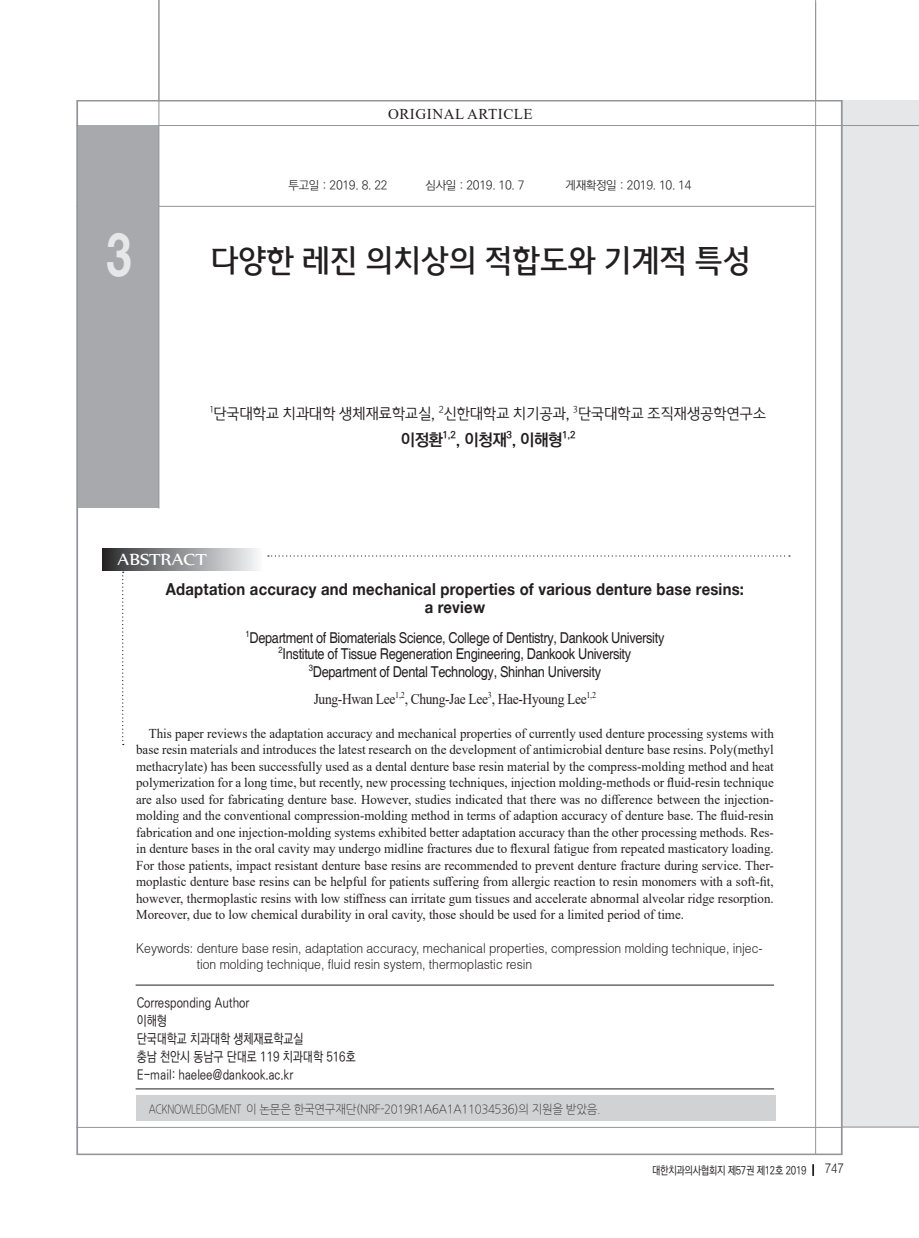
<style>
.page{position:relative;width:919px;height:1238px;background:#fff}
.page>*{position:absolute;margin:0;border:0;box-sizing:border-box;transform-origin:0 0}
.t1{font:700 60px "Helvetica 75";color:#e6e7e9;scale:.75 1}
.제목{font:500 31.5px "Auction Gothic";letter-spacing:-.025em;color:#231f20;scale:.95 1}
.t2{font:19.5px "Nyala";color:#fff;scale:1.1 1}
.초록제목{font:700 16.5px "Helvetica 75";letter-spacing:.015em;color:#231f20;scale:.9 1}
.이름_국문{font:16.5px "Ko Pub World Dotum PB";letter-spacing:-.025em;color:#231f20}
.초록-학교_교실{font:15px "Helvetica";letter-spacing:-.025em;color:#231f20;scale:.85 1}
.초록-이름{font:15px "Times New Roman";letter-spacing:-.025em;color:#231f20;scale:.9 1}
.학교_교실{font:300 15px "Auction Gothic";letter-spacing:-.025em;color:#231f20;scale:.95 1}
.초록-이름-2{font:15px "Times New Roman";letter-spacing:.035em;color:#231f20}
.초록-본문{font:13.5px/16.5px "Times New Roman";color:#231f20;text-align:justify;scale:.96 1}
.키워드{font:300 13.5px/16.5px "Helvetica";color:#231f20;scale:.9 1}
.t3{font:13.5px/18px "Ko Pub World Dotum PM";color:#231f20;scale:.85 1}
.키워드-2{font:300 13.5px "Helvetica";color:#231f20;scale:.85 1}
.t4{font:12px "Nanum Gothic OTF Light";letter-spacing:-.025em;color:#231f20;scale:.8 1}
.t5{font:12px "Ko Pub World Dotum PL";letter-spacing:-.025em;color:#231f20}
.t6{font:11.25px "Ko Pub World Dotum PM";letter-spacing:-.025em;color:#231f20;scale:.85 1}
</style>
<div class="page">
<div style="left:815px;top:100px;width:103px;height:1026px;background:#e6e7e9"></div>
<hr style="left:815px;top:0;width:1px;height:1154px;background:#939598">
<hr style="left:77px;top:125px;width:841px;height:1px;background:#939598">
<hr style="left:77px;top:1126px;width:841px;height:1px;background:#939598">
<svg style="left:812px;top:1164px;width:2px;height:11px"></svg>
<div style="left:77px;top:100px;width:765px;height:1054px;background:#fff;border:2px solid #939598"></div>
<hr style="left:815px;top:2px;width:1px;height:1152px;background:#939598">
<hr style="left:77px;top:125px;width:765px;height:1px;background:#939598">
<hr style="left:77px;top:1127px;width:765px;height:1px;background:#939598">
<hr style="left:77px;top:206px;width:737px;height:1px;background:#939598">
<div style="left:78px;top:125px;width:81px;height:383px;background:#a8a9ad"></div>
<hr style="left:159px;top:0;width:1px;height:508px;background:#939598">
<svg style="left:268px;top:206px;width:522px;height:921px"></svg>
<svg style="left:122px;top:571px;width:2px;height:174px"></svg>
<div style="left:102px;top:549px;width:159px;height:21px;background:linear-gradient(to right,#2c2c2e,#f7f9fb)"></div>
<hr style="left:136px;top:984px;width:638px;height:1px;background:#231f20">
<hr style="left:136px;top:1088px;width:638px;height:1px;background:#231f20">
<div style="left:136px;top:1095px;width:639px;height:25px;background:#d1d2d4"></div>
<p class="초록-이름-2" style="left:388px;top:104px;width:146px">ORIGINAL ARTICLE</p>
<p class="t1" style="left:107px;top:217px;width:35px">3</p>
<h1 class="t1" style="left:107px;top:217px;width:35px">1</h1>
<p class="t5" style="left:288px;top:177px;width:100px">투고일：2019. 8. 22</p>
<p class="t5" style="left:425px;top:177px;width:100px">심사일：2019. 10. 7</p>
<p class="t5" style="left:565px;top:177px;width:127px">게재확정일：2019. 10. 14</p>
<p class="제목" style="left:210px;top:244px;width:570px">다양한 레진 의치상의 적합도와 기계적 특성</p>
<p class="학교_교실" style="left:210px;top:406px;width:587px"><sup>1</sup>단국대학교 치과대학 생체재료학교실, <sup>2</sup>신한대학교 치기공과, <sup>3</sup>단국대학교 조직재생공학연구소</p>
<p class="이름_국문" style="left:400px;top:428px;width:176px">이정환<sup>1,2</sup>, 이청재<sup>3</sup>, 이해형<sup>1,2</sup></p>
<p class="t2" style="left:118px;top:548px;width:83px">ABSTRACT</p>
<p class="초록제목" style="left:166px;top:578px;width:644px">Adaptation accuracy and mechanical properties of various denture base resins:</p>
<p class="초록제목" style="left:424px;top:596px;width:69px">a review</p>
<p class="초록-학교_교실" style="left:245px;top:628px;width:494px"><sup>1</sup>Department of Biomaterials Science, College of Dentistry, Dankook University</p>
<p class="초록-학교_교실" style="left:278px;top:645px;width:416px"><sup>2</sup>Institute of Tissue Regeneration Engineering, Dankook University</p>
<p class="초록-학교_교실" style="left:309px;top:663px;width:345px"><sup>3</sup>Department of Dental Technology, Shinhan University</p>
<p class="초록-이름" style="left:314px;top:688px;width:315px">Jung-Hwan Lee<sup>1,2</sup>, Chung-Jae Lee<sup>3</sup>, Hae-Hyoung Lee<sup>1,2</sup></p>
<p class="초록-본문" style="left:136px;top:724px;width:665px;text-indent:13px">This paper reviews the adaptation accuracy and mechanical properties of currently used denture processing systems with base resin materials and introduces the latest research on the development of antimicrobial denture base resins. Poly(methyl methacrylate) has been successfully used as a dental denture base resin material by the compress-molding method and heat polymerization for a long time, but recently, new processing techniques, injection molding-methods or fluid-resin technique are also used for fabricating denture base. However, studies indicated that there was no difference between the injection&shy;molding and the conventional compression-molding method in terms of adaption accuracy of denture base. The fluid-resin fabrication and one injection-molding systems exhibited better adaptation accuracy than the other processing methods. Res&shy;in denture bases in the oral cavity may undergo midline fractures due to flexural fatigue from repeated masticatory loading.<br>For those patients, impact resistant denture base resins are recommended to prevent denture fracture during service. Ther&shy;moplastic denture base resins can be helpful for patients suffering from allergic reaction to resin monomers with a soft-fit, however, thermoplastic resins with low stiffness can irritate gum tissues and accelerate abnormal alveolar ridge resorption.<br>Moreover, due to low chemical durability in oral cavity, those should be used for a limited period of time.</p>
<p class="키워드" style="left:197px;top:939px;width:630px;text-indent:-61px">Keywords: denture base resin, adaptation accuracy, mechanical properties, compression molding technique, injec&shy;tion molding technique, fluid resin system, thermoplastic resin</p>
<p class="t3" style="left:137px;top:994px;width:134px">Corresponding Author</p>
<p class="t3" style="left:137px;top:1012px;width:37px">이해형</p>
<p class="t3" style="left:137px;top:1030px;width:198px">단국대학교 치과대학 생체재료학교실</p>
<p class="t3" style="left:137px;top:1048px;width:259px">충남 천안시 동남구 단대로 119 치과대학 516호<br>E-mail: haelee@dankook.ac.kr</p>
<p class="t4" style="left:149px;top:1103px;width:566px">ACKNOWLEDGMENT 이 논문은 한국연구재단(NRF-2019R1A6A1A11034536)의 지원을 받았음.</p>
<p class="t6" style="left:652px;top:1162px;width:183px">대한치과의사협회지 제57권 제12호 2019</p>
<p class="키워드-2" style="left:824px;top:1159px;width:24px">747</p>
</div>
